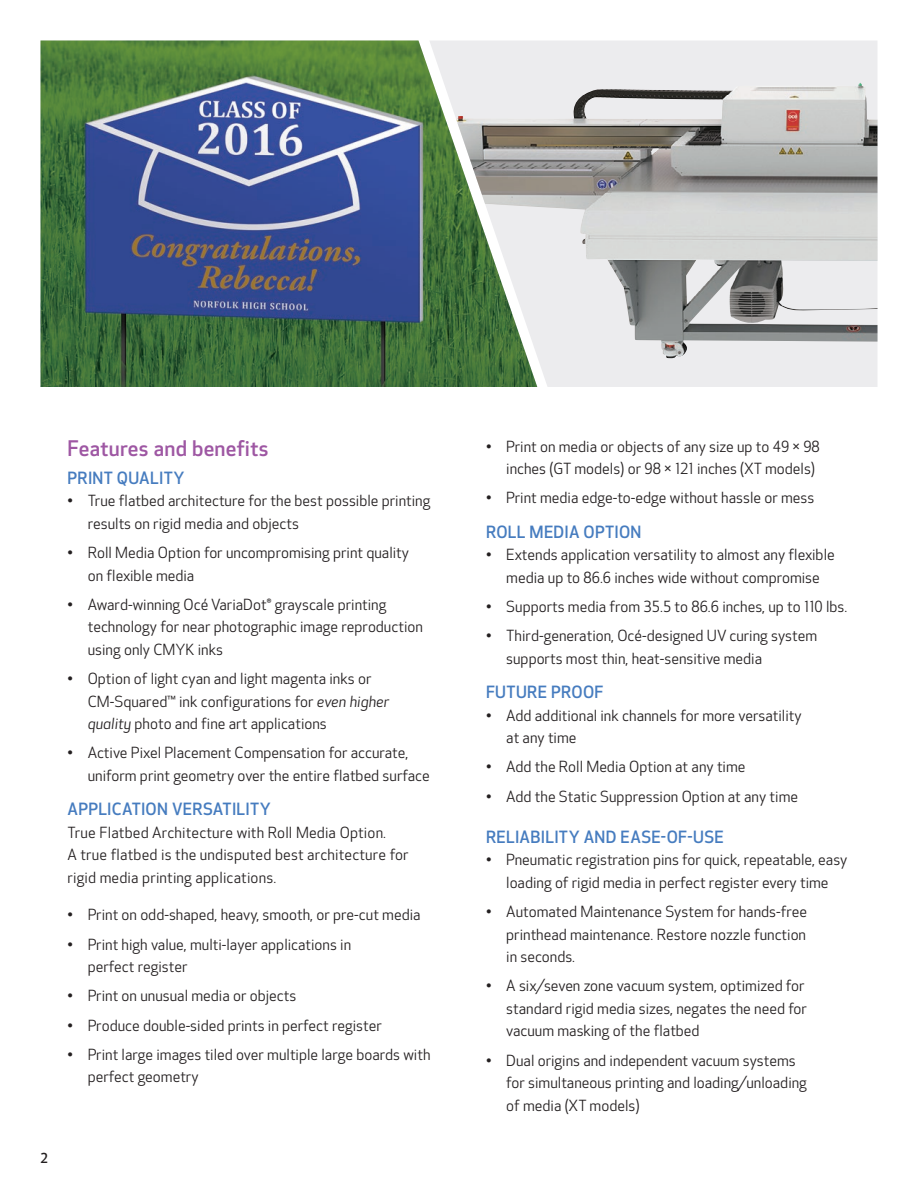
<style>
.page{position:relative;width:918px;height:1188px;background:#fff}
.page>*{position:absolute;margin:0;border:0;box-sizing:border-box;transform-origin:0 0}
.t1{font:500 21px "Optic Sans 301";letter-spacing:.01em;color:#9e57a3}
.t2{font:500 16.5px "Optic Sans 301";letter-spacing:.02em;color:#467cbf}
.t3{font:15px/22.5px "Optic Sans 201";color:#231f20}
.t4{font:500 13.5px "Optic Sans 301";color:#231f20}
.s1{font-family:"Optic Sans 202";font-style:italic}
</style>
<div class="page">
<div style="left:537px;top:41px;width:340px;height:346px;background:#ececee"></div>
<img style="left:537px;top:82px;width:341px;height:276px">
<img style="left:40px;top:40px;width:497px;height:347px">
<h1 class="t1" style="left:68px;top:437px;width:203px">Features and benefits</h1>
<p class="t2" style="left:68px;top:468px;width:119px">PRINT QUALITY</p>
<p class="t3" style="left:88px;top:490px;width:344px;text-indent:-20px">• True flatbed architecture for the best possible printing results on rigid media and objects</p>
<p class="t3" style="left:88px;top:542px;width:323px;text-indent:-20px">• Roll Media Option for uncompromising print quality on flexible media</p>
<p class="t3" style="left:88px;top:594px;width:337px;text-indent:-20px">• Award-winning Océ VariaDot® grayscale printing technology for near photographic image reproduction using only CMYK inks</p>
<p class="t3" style="left:88px;top:668px;width:303px;text-indent:-20px">• Option of light cyan and light magenta inks or<br>CM-Squared™ ink configurations for <span class="s1">even higher quality</span> photo and fine art applications</p>
<p class="t3" style="left:88px;top:742px;width:344px;text-indent:-20px">• Active Pixel Placement Compensation for accurate, uniform print geometry over the entire flatbed surface</p>
<p class="t2" style="left:68px;top:800px;width:205px">APPLICATION VERSATILITY</p>
<p class="t3" style="left:68px;top:822px;width:343px">True Flatbed Architecture with Roll Media Option.<br>A true flatbed is the undisputed best architecture for rigid media printing applications.</p>
<p class="t3" style="left:68px;top:904px;width:355px">• Print on odd-shaped, heavy, smooth, or pre-cut media</p>
<p class="t3" style="left:88px;top:933px;width:265px;text-indent:-20px">• Print high value, multi-layer applications in perfect register</p>
<p class="t3" style="left:68px;top:985px;width:230px">• Print on unusual media or objects</p>
<p class="t3" style="left:68px;top:1014px;width:316px">• Produce double-sided prints in perfect register</p>
<p class="t3" style="left:88px;top:1044px;width:344px;text-indent:-20px">• Print large images tiled over multiple large boards with perfect geometry</p>
<p class="t4" style="left:40px;top:1150px;width:9px">2</p>
<p class="t3" style="left:506px;top:436px;width:315px;text-indent:-20px">• Print on media or objects of any size up to 49 × 98 inches (GT models) or 98 × 121 inches (XT models)</p>
<p class="t3" style="left:486px;top:487px;width:330px">• Print media edge-to-edge without hassle or mess</p>
<p class="t2" style="left:486px;top:522px;width:157px">ROLL MEDIA OPTION</p>
<p class="t3" style="left:486px;top:544px;width:350px;text-align:center">• Extends application versatility to almost any flexible media up to 86.6 inches wide without compromise</p>
<p class="t3" style="left:486px;top:596px;width:363px">• Supports media from 35.5 to 86.6 inches, up to 110 lbs.</p>
<p class="t3" style="left:506px;top:625px;width:313px;text-indent:-20px">• Third-generation, Océ-designed UV curing system supports most thin, heat-sensitive media</p>
<p class="t2" style="left:486px;top:683px;width:119px">FUTURE PROOF</p>
<p class="t3" style="left:506px;top:705px;width:297px;text-indent:-20px">• Add additional ink channels for more versatility at any time</p>
<p class="t3" style="left:486px;top:756px;width:261px">• Add the Roll Media Option at any time</p>
<p class="t3" style="left:486px;top:786px;width:314px">• Add the Static Suppression Option at any time</p>
<p class="t2" style="left:486px;top:827px;width:239px">RELIABILITY AND EASE-OF-USE</p>
<p class="t3" style="left:486px;top:849px;width:363px;text-align:center">• Pneumatic registration pins for quick, repeatable, easy loading of rigid media in perfect register every time</p>
<p class="t3" style="left:506px;top:901px;width:302px;text-align:justify;text-indent:-20px">• Automated Maintenance System for hands-free printhead maintenance. Restore nozzle function in seconds.</p>
<p class="t3" style="left:506px;top:975px;width:302px;text-indent:-20px">• A six/seven zone vacuum system, optimized for standard rigid media sizes, negates the need for vacuum masking of the flatbed</p>
<p class="t3" style="left:506px;top:1049px;width:302px;text-indent:-20px">• Dual origins and independent vacuum systems for simultaneous printing and loading/unloading of media (XT models)</p>
</div>
